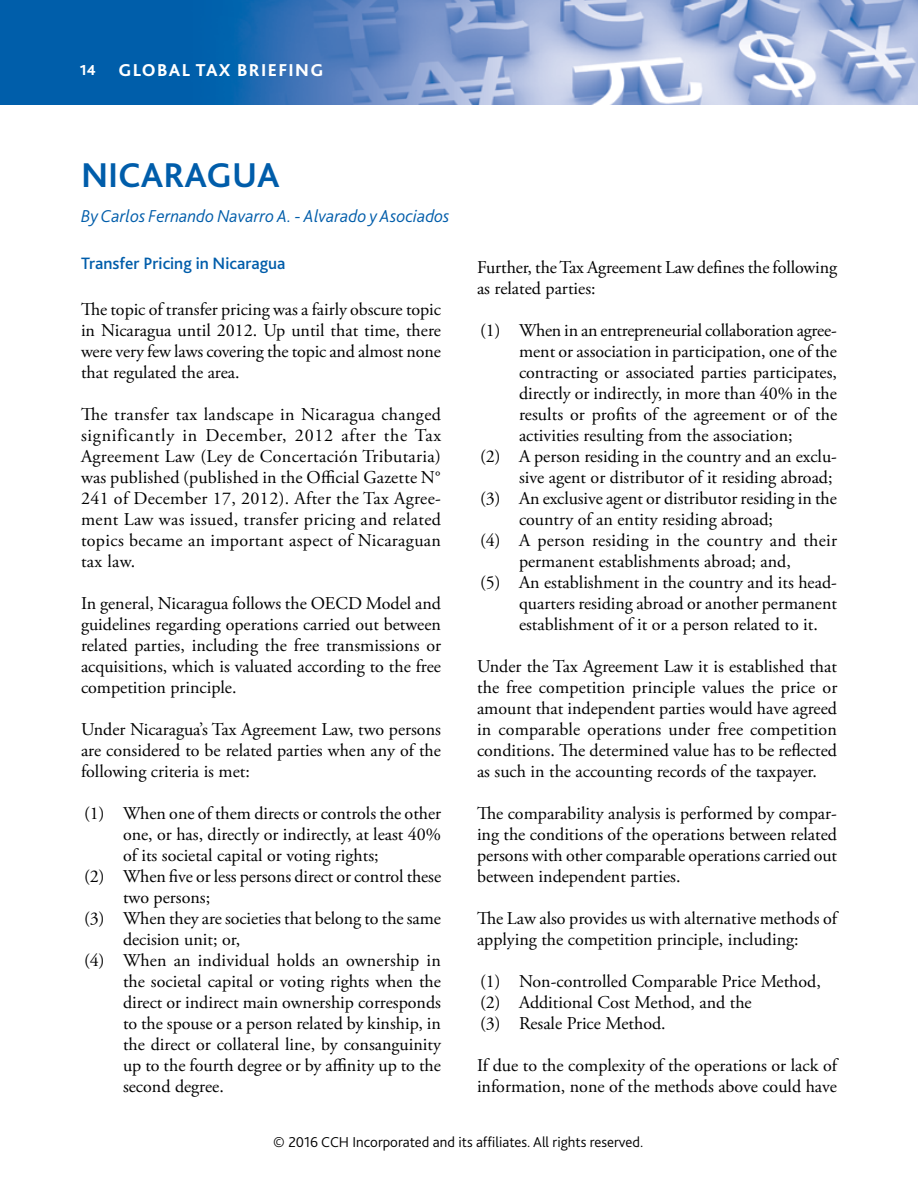
<style>
.page{position:relative;width:918px;height:1188px;background:#fff}
.page>*{position:absolute;margin:0;border:0;box-sizing:border-box;transform-origin:0 0}
.H1_A{font:700 36px "Bliss 2";color:#005daa}
.BODY_A{font:18px/21px "Adobe Garamond Pro";color:#000;text-align:justify}
.Bullet_A_i_n{font:18px/21px "Adobe Garamond Pro";color:#000;text-align:justify}
.Byline_A{font:italic 300 18px "Bliss 2";color:#005daa}
.t1{font:800 18px "Bliss 2";letter-spacing:.075em;color:#fff}
.H2_A{font:500 17.25px "Bliss 2";color:#005daa}
.t2{font:300 15px "Bliss 2";color:#000}
.t3{font:800 15px "Bliss 2";color:#fff}
</style>
<div class="page">
<img style="left:0;top:0;width:918px;height:105px">
<p class="t3" style="left:80px;top:61px;width:17px">14</p>
<p class="t1" style="left:118px;top:59px;width:206px">GLOBAL TAX BRIEFING</p>
<p class="H1_A" style="left:81px;top:153px;width:200px">NICARAGUA</p>
<p class="Byline_A" style="left:81px;top:205px;width:370px">By Carlos Fernando Navarro A. - Alvarado y Asociados</p>
<p class="H2_A" style="left:81px;top:253px;width:206px">Transfer Pricing in Nicaragua</p>
<p class="BODY_A" style="left:81px;top:299px;width:362px">The topic of transfer pricing was a fairly obscure topic in Nicaragua until 2012. Up until that time, there were very few laws covering the topic and almost none that regulated the area.</p>
<p class="BODY_A" style="left:81px;top:404px;width:362px">The transfer tax landscape in Nicaragua changed significantly in December, 2012 after the Tax Agreement Law (Ley de Concertación Tributaria) was published (published in the Official Gazette N° 241 of December 17, 2012). After the Tax Agree&shy;ment Law was issued, transfer pricing and related topics became an important aspect of Nicaraguan tax law.</p>
<p class="BODY_A" style="left:81px;top:593px;width:362px">In general, Nicaragua follows the OECD Model and guidelines regarding operations carried out between related parties, including the free transmissions or acquisitions, which is valuated according to the free competition principle.</p>
<p class="BODY_A" style="left:81px;top:719px;width:361px">Under Nicaragua’s Tax Agreement Law, two persons are considered to be related parties when any of the following criteria is met:</p>
<p class="Bullet_A_i_n" style="left:123px;top:803px;width:320px;text-indent:-39px">(1) When one of them directs or controls the other one, or has, directly or indirectly, at least 40% of its societal capital or voting rights;</p>
<p class="Bullet_A_i_n" style="left:123px;top:866px;width:320px;text-indent:-39px">(2) When five or less persons direct or control these two persons;</p>
<p class="Bullet_A_i_n" style="left:123px;top:908px;width:320px;text-indent:-39px">(3) When they are societies that belong to the same decision unit; or,</p>
<p class="Bullet_A_i_n" style="left:123px;top:950px;width:320px;text-indent:-39px">(4) When an individual holds an ownership in the societal capital or voting rights when the direct or indirect main ownership corresponds to the spouse or a person related by kinship, in the direct or collateral line, by consanguinity up to the fourth degree or by affinity up to the second degree.</p>
<p class="BODY_A" style="left:477px;top:257px;width:362px">Further, the Tax Agreement Law defines the following as related parties:</p>
<p class="Bullet_A_i_n" style="left:519px;top:320px;width:320px;text-indent:-39px">(1) When in an entrepreneurial collaboration agree&shy;ment or association in participation, one of the contracting or associated parties participates, directly or indirectly, in more than 40% in the results or profits of the agreement or of the activities resulting from the association;</p>
<p class="Bullet_A_i_n" style="left:480px;top:446px;width:359px;text-align:right">(2) A person residing in the country and an exclu&shy;sive agent or distributor of it residing abroad;</p>
<p class="Bullet_A_i_n" style="left:519px;top:488px;width:319px;text-indent:-39px">(3) An exclusive agent or distributor residing in the country of an entity residing abroad;</p>
<p class="Bullet_A_i_n" style="left:480px;top:530px;width:359px;text-align:center">(4) A person residing in the country and their permanent establishments abroad; and,</p>
<p class="Bullet_A_i_n" style="left:519px;top:572px;width:320px;text-indent:-39px">(5) An establishment in the country and its head&shy;quarters residing abroad or another permanent establishment of it or a person related to it.</p>
<p class="BODY_A" style="left:477px;top:656px;width:362px">Under the Tax Agreement Law it is established that the free competition principle values the price or amount that independent parties would have agreed in comparable operations under free competition conditions. The determined value has to be reflected as such in the accounting records of the taxpayer.</p>
<p class="BODY_A" style="left:477px;top:803px;width:362px">The comparability analysis is performed by compar&shy;ing the conditions of the operations between related persons with other comparable operations carried out between independent parties.</p>
<p class="BODY_A" style="left:477px;top:908px;width:361px">The Law also provides us with alternative methods of applying the competition principle, including:</p>
<p class="Bullet_A_i_n" style="left:480px;top:971px;width:342px">(1) Non-controlled Comparable Price Method,</p>
<p class="Bullet_A_i_n" style="left:480px;top:992px;width:273px">(2) Additional Cost Method, and the</p>
<p class="Bullet_A_i_n" style="left:480px;top:1013px;width:187px">(3) Resale Price Method.</p>
<p class="BODY_A" style="left:477px;top:1055px;width:362px">If due to the complexity of the operations or lack of information, none of the methods above could have</p>
<p class="t2" style="left:273px;top:1133px;width:371px">© 2016 CCH Incorporated and its affiliates. All rights reserved.</p>
</div>
